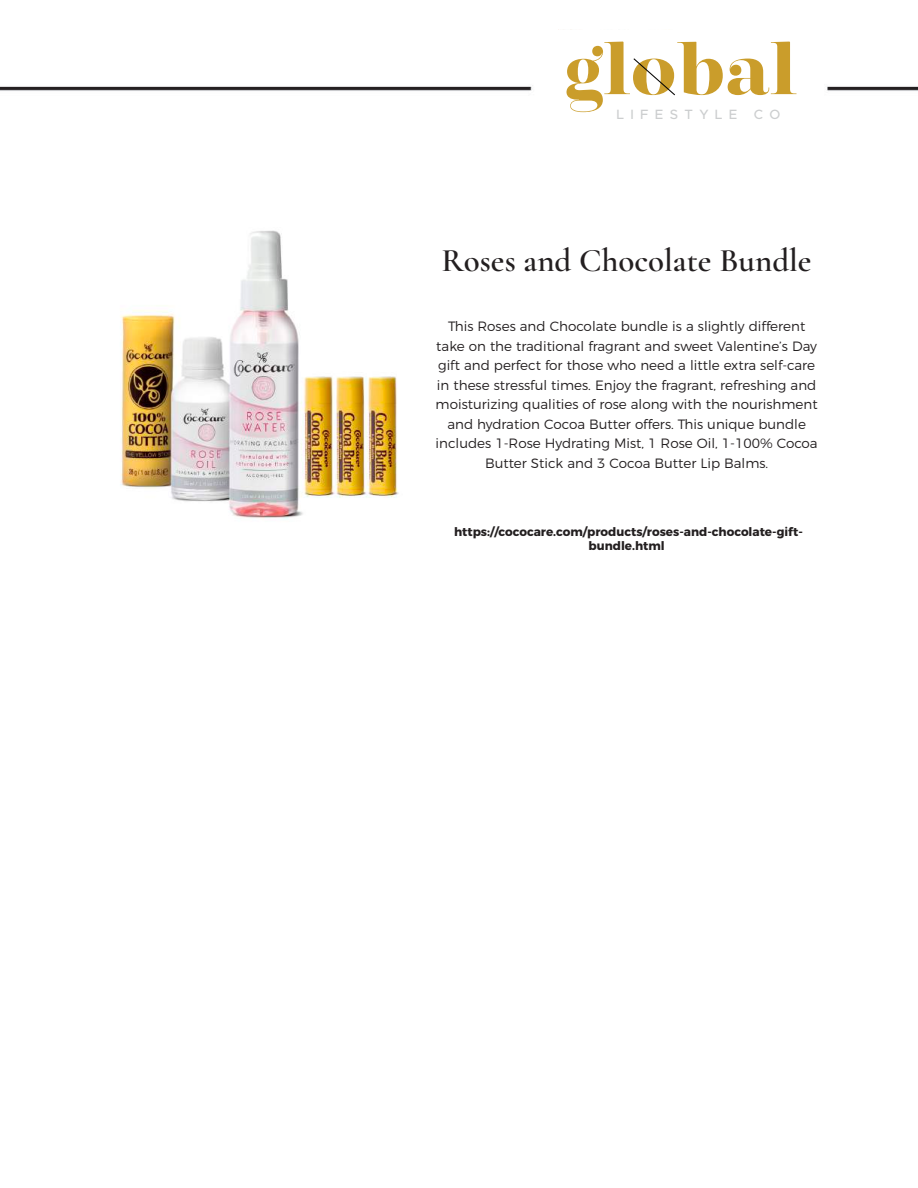
<style>
.page{position:relative;width:918px;height:1188px;background:#fff}
.page>*{position:absolute;margin:0;border:0;box-sizing:border-box;transform-origin:0 0}
.t1{font:600 33px "Cormorant Garamond";color:#231f20}
.t2{font:300 13.5px/19.5px "Montserrat";color:#231f20;text-align:center}
.t3{font:500 13.5px "Metropolis";letter-spacing:.47em;color:#cccecf}
.t4{font:700 12px/14.4px "Montserrat";color:#231f20;text-align:center}
</style>
<div class="page">
<img style="left:0;top:29px;width:918px;height:62px">
<div style="left:541px;top:30px;width:283px;height:100px;background:#fff"></div>
<svg style="left:567px;top:42px;width:229px;height:70px"></svg>
<img style="left:120px;top:230px;width:279px;height:290px">
<p class="t3" style="left:617px;top:106px;width:165px">LIFESTYLE CO</p>
<h1 class="t1" style="left:442px;top:240px;width:372px">Roses and Chocolate Bundle</h1>
<p class="t2" style="left:436px;top:315px;width:384px">This Roses and Chocolate bundle is a slightly different take on the traditional fragrant and sweet Valentine’s Day gift and perfect for those who need a little extra self-care in these stressful times. Enjoy the fragrant, refreshing and moisturizing qualities of rose along with the nourishment and hydration Cocoa Butter offers. This unique bundle includes 1-Rose Hydrating Mist, 1 Rose Oil, 1-100% Cocoa Butter Stick and 3 Cocoa Butter Lip Balms.</p>
<p class="t4" style="left:454px;top:524px;width:350px">https://cococare.com/products/roses-and-chocolate-gift&shy;bundle.html</p>
</div>
